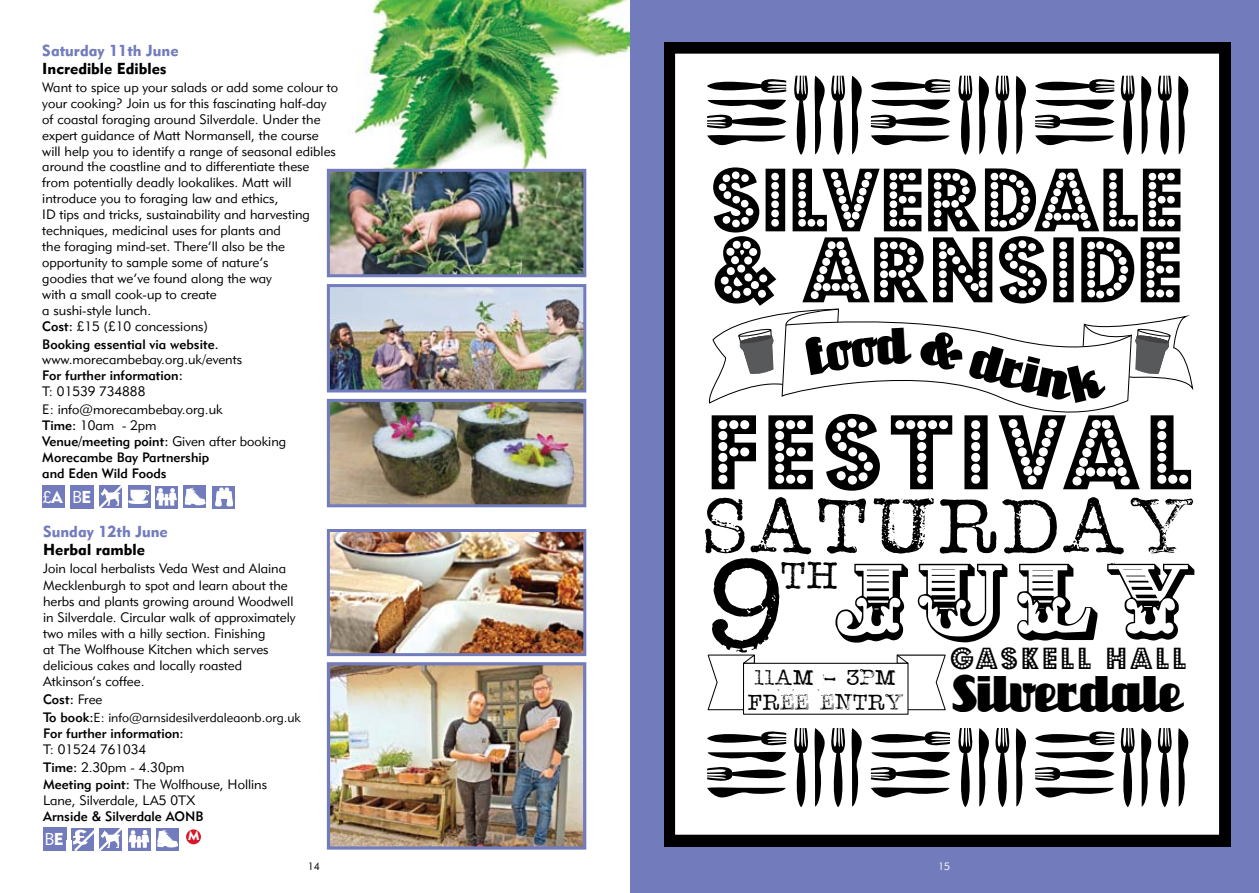
<style>
.page{position:relative;width:1259px;height:893px;background:#fff}
.page>*{position:absolute;margin:0;border:0;box-sizing:border-box;transform-origin:0 0}
.t1{font:135.75px "STAMPWRITER KIT";color:#000}
.t2{font:117.6px "Budmo Jiggler";letter-spacing:.05em;color:#000}
.t3{font:103.2px "Budmo Jiggler";color:#000}
.t4{font:99.6px "Budmo Jiggler";color:#000}
.t5{font:90px "Cast Iron";color:#000}
.t6{font:83.85px "STAMPWRITER KIT";letter-spacing:.025em;color:#000}
.t7{font:46.95px "Unicorn NF";color:#000}
.t8{font:40.8px "STAMPWRITER KIT";color:#000}
.t9{font:33.75px "Budmo Jiggler";letter-spacing:.1em;color:#000}
.t10{font:23.7px "STAMPWRITER KIT";color:#000}
.t11{font:23.1px "STAMPWRITER KIT";color:#000}
.t12{font:17.1px "Geometric 415 BT Lite A";color:#fff}
.t13{font:16.65px "Geometric 415 BT Lite A";color:#fff}
.t14{font:15.75px "Geometric 415 BT Black A";color:#727cbc}
.t15{font:15.75px "Geometric 415 BT Black A";color:#000}
.t16{font:13.5px/15.9px "Geometric 415 BT Lite A";color:#000}
.t17{font:13.5px/15.9px "Geometric 415 BT Medium A";color:#000}
.t18{font:12.9px "Geometric 415 BT Lite A";color:#000}
.t19{font:12.75px "Geometric 415 BT Black A";color:#fff}
.t20{font:10.5px "Geometric 415 BT Lite A";color:#000}
.t21{font:10.5px "Geometric 415 BT Lite A";color:#fff}
.s1{font-family:"Geometric 415 BT Medium A"}
.s2{font-family:"Geometric 415 BT Lite A"}
.s3{font-family:"Geometric 415 BT Black A"}
.s4{font-size:17.1px}
.s5{font-family:"Geometric 415 BT Black A";font-size:17.1px}
.s6{font-family:"Geometric 415 BT Medium A";font-size:13.5px}
</style>
<div class="page">
<img style="left:339px;top:0;width:291px;height:197px">
<div style="left:630px;top:0;width:629px;height:893px;background:#727cbc"></div>
<svg style="left:664px;top:43px;width:567px;height:803px;background:#dadada"></svg>
<div style="left:685px;top:467px;width:16px;height:20px;background:#fff;border-radius:50%"></div>
<hr style="left:897px;top:654px;width:48px;height:2px;background:#000">
<img style="left:331px;top:288px;width:251px;height:100px">
<div style="left:327px;top:284px;width:259px;height:108px;border:3px solid #727cbc"></div>
<img style="left:331px;top:173px;width:251px;height:100px">
<div style="left:327px;top:169px;width:259px;height:108px;border:3px solid #727cbc"></div>
<img style="left:331px;top:403px;width:251px;height:100px">
<div style="left:327px;top:399px;width:259px;height:108px;border:3px solid #727cbc"></div>
<div style="left:42px;top:486px;width:23px;height:22px;background:#727cbc"></div>
<div style="left:154px;top:483px;width:26px;height:27px;background:linear-gradient(to right,#fff,#fff)"></div>
<svg style="left:155px;top:486px;width:23px;height:22px"></svg>
<svg style="left:157px;top:489px;width:19px;height:16px"></svg>
<div style="left:183px;top:485px;width:23px;height:23px;background:#727cbc"></div>
<svg style="left:185px;top:487px;width:21px;height:18px"></svg>
<div style="left:128px;top:485px;width:23px;height:23px;background:#727cbc"></div>
<svg style="left:99px;top:485px;width:50px;height:23px"></svg>
<div style="left:71px;top:485px;width:23px;height:23px;background:#727cbc"></div>
<div style="left:212px;top:486px;width:23px;height:23px;background:#727cbc"></div>
<svg style="left:215px;top:488px;width:18px;height:19px"></svg>
<img style="left:331px;top:533px;width:251px;height:119px">
<div style="left:327px;top:529px;width:259px;height:127px;border:3px solid #727cbc"></div>
<img style="left:331px;top:666px;width:251px;height:180px">
<div style="left:327px;top:662px;width:259px;height:188px;border:3px solid #727cbc"></div>
<div style="left:128px;top:828px;width:23px;height:23px;background:#727cbc"></div>
<div style="left:156px;top:828px;width:23px;height:22px;background:#727cbc"></div>
<svg style="left:157px;top:830px;width:21px;height:18px"></svg>
<svg style="left:71px;top:828px;width:1px;height:12px"></svg>
<svg style="left:72px;top:828px;width:77px;height:23px"></svg>
<div style="left:43px;top:827px;width:23px;height:24px;background:#727cbc"></div>
<div style="left:186px;top:829px;width:15px;height:15px;background:#d71829;border-radius:50%"></div>
<svg style="left:707px;top:308px;width:486px;height:121px;background:#f1f1f1"></svg>
<p class="t14" style="left:42px;top:41px;width:138px">Saturday 11th June</p>
<p class="t15" style="left:42px;top:59px;width:126px">Incredible Edibles</p>
<p class="t16" style="left:42px;top:79px;width:297px">Want to spice up your salads or add some colour to your cooking? Join us for this fascinating half-day of coastal foraging around Silverdale. Under the expert guidance of Matt Normansell, the course will help you to identify a range of seasonal edibles around the coastline and to differentiate these from potentially deadly lookalikes. Matt will introduce you to foraging law and ethics,<br>ID tips and tricks, sustainability and harvesting techniques, medicinal uses for plants and<br>the foraging mind-set. There’ll also be the opportunity to sample some of nature’s<br>goodies that we’ve found along the way<br>with a small cook-up to create<br>a sushi-style lunch.<br><span class="s1">Cost:</span> £15 (£10 concessions)</p>
<p class="t17" style="left:42px;top:336px;width:178px">Booking essential via website.</p>
<p class="t16" style="left:42px;top:352px;width:201px">www.morecambebay.org.uk/events</p>
<p class="t17" style="left:42px;top:367px;width:142px">For further information:</p>
<p class="t16" style="left:42px;top:382px;width:182px;line-height:18px">T: 01539 734888<br>E: info@morecambebay.org.uk</p>
<p class="t16" style="left:42px;top:417px;width:116px"><span class="s1">Time:</span> 10am - 2pm</p>
<p class="t17" style="left:42px;top:433px;width:245px">Venue/meeting point: <span class="s2">Given after booking<br></span>Morecambe Bay Partnership<br>and Eden Wild Foods</p>
<p class="t13" style="left:43px;top:487px;width:50px">£<span class="s3">A</span> <span class="s4">B</span><span class="s5">E</span></p>
<p class="t14" style="left:43px;top:522px;width:126px">Sunday 12th June</p>
<p class="t15" style="left:43px;top:540px;width:103px">Herbal ramble</p>
<p class="t16" style="left:43px;top:560px;width:254px">Join local herbalists Veda West and Alaina Mecklenburgh to spot and learn about the herbs and plants growing around Woodwell in Silverdale. Circular walk of approximately two miles with a hilly section. Finishing<br>at The Wolfhouse Kitchen which serves delicious cakes and locally roasted Atkinson’s coffee.</p>
<p class="t17" style="left:43px;top:691px;width:61px">Cost: <span class="s2">Free</span></p>
<p class="t18" style="left:43px;top:710px;width:259px"><span class="s6">To book:</span>E: info@arnsidesilverdaleaonb.org.uk</p>
<p class="t17" style="left:43px;top:725px;width:142px">For further information:</p>
<p class="t16" style="left:43px;top:740px;width:143px;line-height:18.1px">T: 01524 761034<br><span class="s1">Time:</span> 2.30pm - 4.30pm</p>
<p class="t16" style="left:43px;top:776px;width:225px"><span class="s1">Meeting point:</span> The Wolfhouse, Hollins<br>Lane, Silverdale, LA5 0TX</p>
<p class="t17" style="left:43px;top:808px;width:162px">Arnside &amp; Silverdale AONB</p>
<p class="t12" style="left:44px;top:829px;width:20px">B<span class="s3">E</span></p>
<p class="t19" style="left:188px;top:828px;width:13px">M</p>
<h3 class="t4" style="left:710px;top:144px;width:474px">SILVERDALE</h3>
<h3 class="t3" style="left:712px;top:211px;width:471px">&amp; ARNSIDE</h3>
<h2 class="t2" style="left:707px;top:386px;width:487px">FESTIVAL</h2>
<h3 class="t6" style="left:705px;top:475px;width:492px">SATURDAY</h3>
<h1 class="t1" style="left:711px;top:525px;width:78px">9</h1>
<h3 class="t8" style="left:781px;top:551px;width:60px">TH</h3>
<h3 class="t5" style="left:835px;top:561px;width:361px">july</h3>
<h3 class="t9" style="left:950px;top:640px;width:237px">GASKELL HALL</h3>
<h3 class="t7" style="left:953px;top:668px;width:231px">Silverdale</h3>
<h3 class="t11" style="left:755px;top:664px;width:143px">11AM - 3PM</h3>
<h3 class="t10" style="left:748px;top:688px;width:157px">FREE ENTRY</h3>
<p class="t20" style="left:308px;top:860px;width:13px">14</p>
<p class="t21" style="left:938px;top:860px;width:13px">15</p>
</div>
